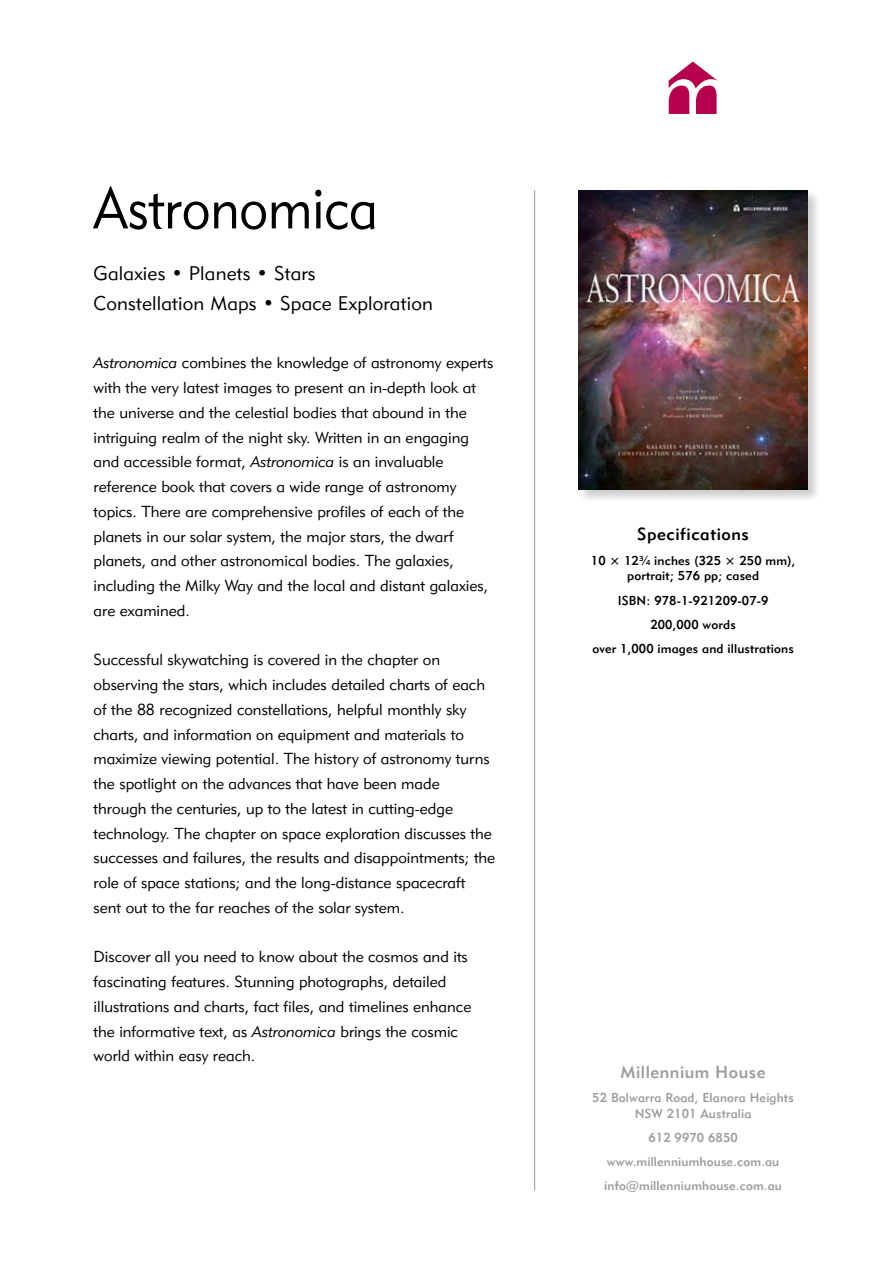
<style>
.page{position:relative;width:893px;height:1263px;background:#fff}
.page>*{position:absolute;margin:0;border:0;box-sizing:border-box;transform-origin:0 0}
.t1{font:58.5px "Geometric 415 BT Lite A";color:#000;scale:.9 1}
.t2{font:19.5px/30px "Geometric 415 BT Lite A";letter-spacing:.01em;color:#000}
.t3{font:17.25px "Geometric 415 BT Medium A";letter-spacing:.03em;color:#9c9c9c}
.t4{font:17.25px "Geometric 415 BT Medium A";letter-spacing:.03em;color:#000}
.t5{font:15.75px/24.8px "Geometric 415 BT Lite A";color:#000}
.t6{font:12.75px/24.3px "Geometric 415 BT Medium A";letter-spacing:.01em;color:#9c9c9c;text-align:center}
.t7{font:12.75px/24.3px "Geometric 415 BT Medium A";letter-spacing:.01em;color:#000;text-align:center}
.s1{font-family:"Geometric 415 BT Lite Italic A"}
</style>
<div class="page">
<svg style="left:669px;top:62px;width:49px;height:52px"></svg>
<hr style="left:534px;top:190px;width:1px;height:1001px;background:#9c9c9c">
<div style="left:577px;top:189px;width:244px;height:314px;background:#000;opacity:.2"></div>
<img style="left:578px;top:190px;width:230px;height:300px">
<h1 class="t1" style="left:94px;top:172px;width:317px">Astronomica</h1>
<p class="t2" style="left:94px;top:258px;width:341px">Galaxies • Planets • Stars<br>Constellation Maps • Space Exploration</p>
<p class="t5" style="left:94px;top:350px;width:401px"><span class="s1">Astronomica</span> combines the knowledge of astronomy experts with the very latest images to present an in-depth look at the universe and the celestial bodies that abound in the intriguing realm of the night sky. Written in an engaging and accessible format, <span class="s1">Astronomica</span> is an invaluable reference book that covers a wide range of astronomy topics. There are comprehensive profiles of each of the planets in our solar system, the major stars, the dwarf planets, and other astronomical bodies. The galaxies, including the Milky Way and the local and distant galaxies, are examined.</p>
<p class="t5" style="left:94px;top:647px;width:403px">Successful skywatching is covered in the chapter on observing the stars, which includes detailed charts of each of the 88 recognized constellations, helpful monthly sky charts, and information on equipment and materials to maximize viewing potential. The history of astronomy turns the spotlight on the advances that have been made through the centuries, up to the latest in cutting-edge technology. The chapter on space exploration discusses the successes and failures, the results and disappointments; the role of space stations; and the long-distance spacecraft sent out to the far reaches of the solar system.</p>
<p class="t5" style="left:94px;top:944px;width:379px">Discover all you need to know about the cosmos and its fascinating features. Stunning photographs, detailed illustrations and charts, fact files, and timelines enhance the informative text, as <span class="s1">Astronomica</span> brings the cosmic world within easy reach.</p>
<p class="t4" style="left:637px;top:524px;width:113px">Specifications</p>
<p class="t7" style="left:591px;top:552px;width:206px;line-height:15.8px">10 × 12¾ inches (325 × 250 mm), portrait; 576 pp; cased</p>
<p class="t7" style="left:592px;top:588px;width:203px">ISBN: 978-1-921209-07-9<br>200,000 words<br>over 1,000 images and illustrations</p>
<p class="t3" style="left:620px;top:1061px;width:147px">Millennium House</p>
<p class="t6" style="left:592px;top:1089px;width:203px;line-height:15.8px">52 Bolwarra Road, Elanora Heights<br>NSW 2101 Australia</p>
<p class="t6" style="left:604px;top:1125px;width:179px">612 9970 6850 www.millenniumhouse.com.au info@millenniumhouse.com.au</p>
</div>
